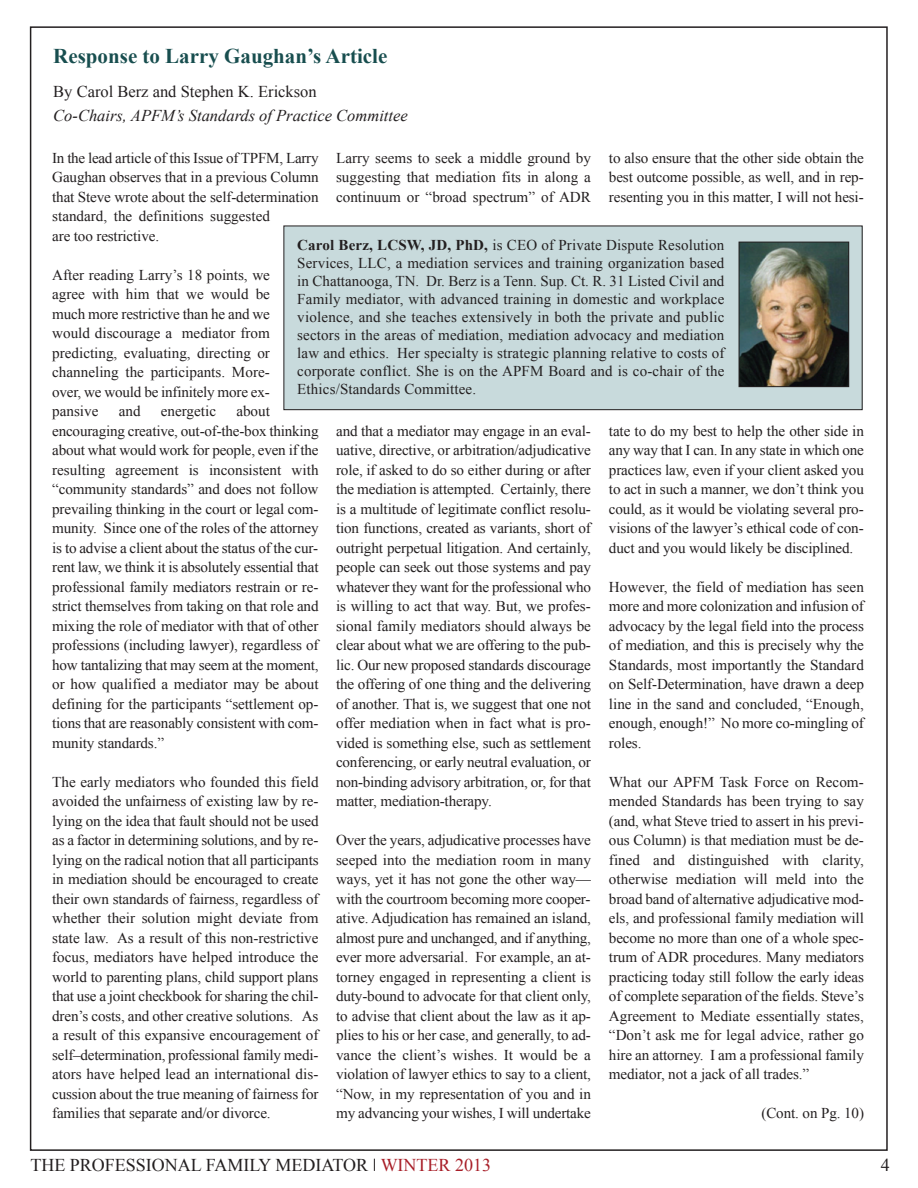
<style>
.page{position:relative;width:918px;height:1188px;background:#fff}
.page>*{position:absolute;margin:0;border:0;box-sizing:border-box;transform-origin:0 0}
.t1{font:700 21px "Times New Roman";color:#184e4f}
.t2{font:18px "Times New Roman";color:#231f20}
.t3{font:italic 16.5px "Times New Roman";color:#231f20}
.t4{font:16.5px "Times New Roman";color:#231f20}
.t5{font:15px/19.5px "Times New Roman";letter-spacing:-.01em;color:#231f20;text-align:justify}
.s1{font-weight:700}
.s2{color:#a81e28}
</style>
<div class="page">
<svg style="left:374px;top:1159px;width:1px;height:12px"></svg>
<div style="left:284px;top:226px;width:578px;height:184px;background:#c8dadc"></div>
<div style="left:284px;top:226px;width:579px;height:184px;border:1px solid #231f20"></div>
<img style="left:741px;top:244px;width:106px;height:141px">
<div style="left:739px;top:242px;width:110px;height:145px;border:1px solid #231f20"></div>
<h1 class="t1" style="left:53px;top:44px;width:336px">Response to Larry Gaughan’s Article</h1>
<p class="t4" style="left:53px;top:83px;width:265px">By Carol Berz and Stephen K. Erickson</p>
<p class="t3" style="left:53px;top:107px;width:356px">Co-Chairs, APFM’s Standards of Practice Committee</p>
<p class="t5" style="left:52px;top:148px;width:268px;text-align:left">In the lead article of this Issue of TPFM, Larry Gaughan observes that in a previous Column that Steve wrote about the self-determination standard, the definitions suggested<br>are too restrictive.</p>
<p class="t5" style="left:52px;top:265px;width:219px">After reading Larry’s 18 points, we agree with him that we would be much more restrictive than he and we would discourage a mediator from predicting, evaluating, directing or channeling the participants. More&shy;over, we would be infinitely more ex&shy;pansive</p>
<p class="t5" style="left:609px;top:148px;width:256px">to also ensure that the other side obtain the best outcome possible, as well, and in rep&shy;resenting you in this matter, I will not hesi-</p>
<p class="t5" style="left:336px;top:148px;width:256px">Larry seems to seek a middle ground by suggesting that mediation fits in along a continuum or “broad spectrum” of ADR</p>
<p class="t5" style="left:297px;top:236px;width:429px;line-height:18px"><span class="s1">Carol Berz, LCSW, JD, PhD,</span> is CEO of Private Dispute Resolution Services, LLC, a mediation services and training organization based in Chattanooga, TN. Dr. Berz is a Tenn. Sup. Ct. R. 31 Listed Civil and Family mediator, with advanced training in domestic and workplace violence, and she teaches extensively in both the private and public sectors in the areas of mediation, mediation advocacy and mediation law and ethics. Her specialty is strategic planning relative to costs of corporate conflict. She is on the APFM Board and is co-chair of the Ethics/Standards Committee.</p>
<p class="t5" style="left:52px;top:401px;width:268px;text-align:left;text-indent:184px">about encouraging creative, out-of-the-box thinking about what would work for people, even if the resulting agreement is inconsistent with “community standards” and does not follow prevailing thinking in the court or legal com&shy;munity. Since one of the roles of the attorney is to advise a client about the status of the cur&shy;rent law, we think it is absolutely essential that professional family mediators restrain or re&shy;strict themselves from taking on that role and mixing the role of mediator with that of other professions (including lawyer), regardless of how tantalizing that may seem at the moment, or how qualified a mediator may be about defining for the participants “settlement op&shy;tions that are reasonably consistent with com&shy;munity standards.”</p>
<p class="t5" style="left:52px;top:772px;width:268px">The early mediators who founded this field avoided the unfairness of existing law by re&shy;lying on the idea that fault should not be used as a factor in determining solutions, and by re&shy;lying on the radical notion that all participants in mediation should be encouraged to create their own standards of fairness, regardless of whether their solution might deviate from state law. As a result of this non-restrictive focus, mediators have helped introduce the world to parenting plans, child support plans that use a joint checkbook for sharing the chil&shy;dren’s costs, and other creative solutions. As a result of this expansive encouragement of self–determination, professional family medi&shy;ators have helped lead an international dis&shy;cussion about the true meaning of fairness for families that separate and/or divorce.</p>
<p class="t5" style="left:119px;top:401px;width:23px">and</p>
<p class="t5" style="left:161px;top:401px;width:57px">energetic</p>
<p class="t5" style="left:609px;top:421px;width:256px">tate to do my best to help the other side in any way that I can. In any state in which one practices law, even if your client asked you to act in such a manner, we don’t think you could, as it would be violating several pro&shy;visions of the lawyer’s ethical code of con&shy;duct and you would likely be disciplined.</p>
<p class="t5" style="left:609px;top:577px;width:256px">However, the field of mediation has seen more and more colonization and infusion of advocacy by the legal field into the process of mediation, and this is precisely why the Standards, most importantly the Standard on Self-Determination, have drawn a deep line in the sand and concluded, “Enough, enough, enough!” No more co-mingling of roles.</p>
<p class="t5" style="left:609px;top:772px;width:256px">What our APFM Task Force on Recom&shy;mended Standards has been trying to say (and, what Steve tried to assert in his previ&shy;ous Column) is that mediation must be de&shy;fined and distinguished with clarity, otherwise mediation will meld into the broad band of alternative adjudicative mod&shy;els, and professional family mediation will become no more than one of a whole spec&shy;trum of ADR procedures. Many mediators practicing today still follow the early ideas of complete separation of the fields. Steve’s Agreement to Mediate essentially states, “Don’t ask me for legal advice, rather go hire an attorney. I am a professional family mediator, not a jack of all trades.”</p>
<p class="t5" style="left:761px;top:1103px;width:104px">(Cont. on Pg. 10)</p>
<p class="t5" style="left:336px;top:421px;width:256px">and that a mediator may engage in an eval&shy;uative, directive, or arbitration/adjudicative role, if asked to do so either during or after the mediation is attempted. Certainly, there is a multitude of legitimate conflict resolu&shy;tion functions, created as variants, short of outright perpetual litigation. And certainly, people can seek out those systems and pay whatever they want for the professional who is willing to act that way. But, we profes&shy;sional family mediators should always be clear about what we are offering to the pub&shy;lic. Our new proposed standards discourage the offering of one thing and the delivering of another. That is, we suggest that one not offer mediation when in fact what is pro&shy;vided is something else, such as settlement conferencing, or early neutral evaluation, or non-binding advisory arbitration, or, for that matter, mediation-therapy.</p>
<p class="t5" style="left:336px;top:830px;width:256px">Over the years, adjudicative processes have seeped into the mediation room in many ways, yet it has not gone the other way— with the courtroom becoming more cooper&shy;ative. Adjudication has remained an island, almost pure and unchanged, and if anything, ever more adversarial. For example, an at&shy;torney engaged in representing a client is duty-bound to advocate for that client only, to advise that client about the law as it ap&shy;plies to his or her case, and generally, to ad&shy;vance the client’s wishes. It would be a violation of lawyer ethics to say to a client, “Now, in my representation of you and in my advancing your wishes, I will undertake</p>
<p class="t2" style="left:30px;top:1155px;width:462px">THE PROFESSIONAL FAMILY MEDIATOR <span class="s2">WINTER 2013</span></p>
<p class="t2" style="left:881px;top:1155px;width:10px">4</p>
</div>
